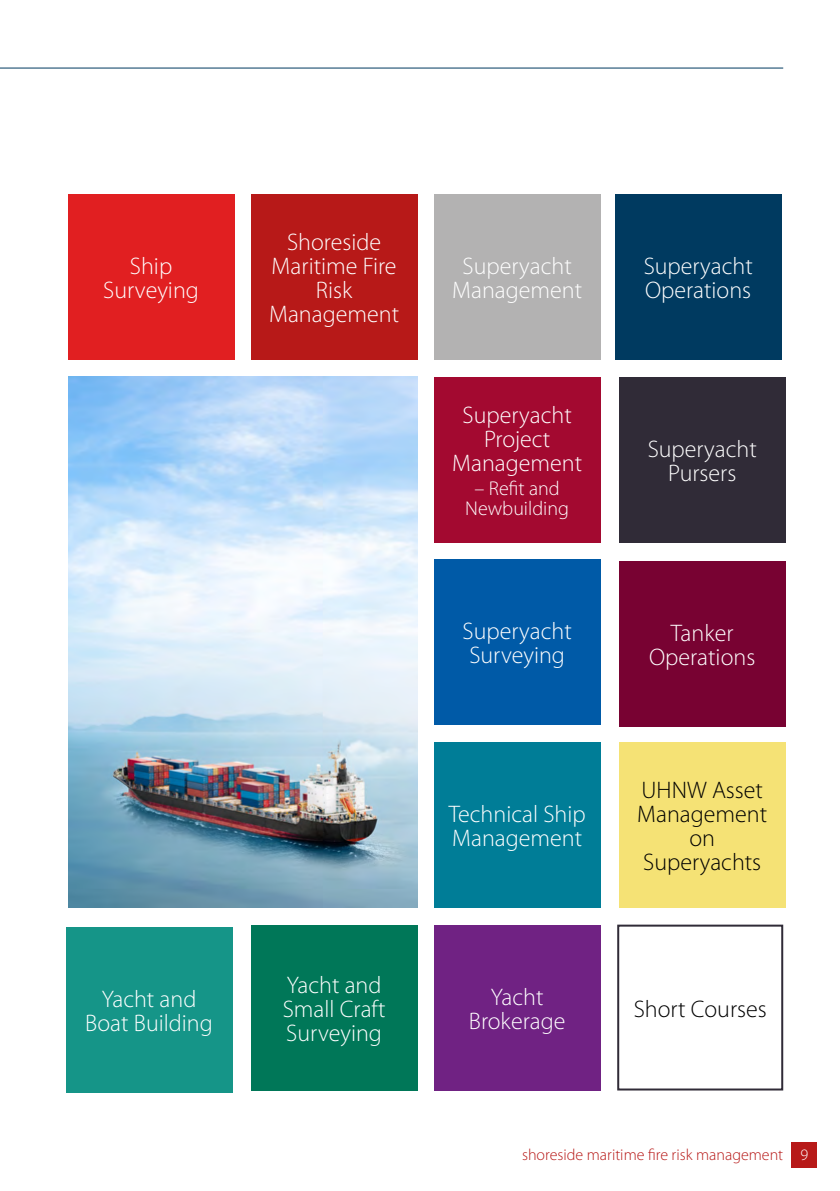
<style>
.page{position:relative;width:840px;height:1191px;background:#fff}
.page>*{position:absolute;margin:0;border:0;box-sizing:border-box;transform-origin:0 0}
.t1{font:300 24px/24px "Myriad Pro";color:#fff;text-align:center}
.t2{font:300 24px/24px "Myriad Pro";color:#000;text-align:center}
.t3{font:300 20px/20px "Myriad Pro";color:#fff;text-align:center}
.t4{font:300 16px "Myriad Pro";color:#b71918}
.s1{color:#fff}
</style>
<div class="page">
<img style="left:68px;top:377px;width:349px;height:531px">
<div style="left:66px;top:926px;width:166px;height:166px;background:#159588"></div>
<div style="left:619px;top:742px;width:165px;height:166px;background:#f5e275"></div>
<div style="left:434px;top:559px;width:166px;height:166px;background:#005aa7"></div>
<div style="left:434px;top:742px;width:166px;height:166px;background:#007d97"></div>
<div style="left:619px;top:561px;width:165px;height:166px;background:#780232"></div>
<div style="left:434px;top:194px;width:166px;height:166px;background:#b3b2b2"></div>
<div style="left:68px;top:194px;width:166px;height:166px;background:#e11f21"></div>
<div style="left:615px;top:194px;width:165px;height:166px;background:#003a60"></div>
<div style="left:434px;top:377px;width:166px;height:165px;background:#a30930"></div>
<div style="left:434px;top:924px;width:166px;height:166px;background:#702283"></div>
<div style="left:251px;top:924px;width:166px;height:166px;background:#007758"></div>
<div style="left:619px;top:377px;width:165px;height:165px;background:#302b37"></div>
<div style="left:617px;top:924px;width:165px;height:166px;border:2px solid #302b37"></div>
<div style="left:251px;top:194px;width:166px;height:166px;background:#b71918"></div>
<div style="left:791px;top:1142px;width:25px;height:26px;background:#b71918"></div>
<hr style="left:0;top:68px;width:782px;height:1px;background:#003a60">
<p class="t1" style="left:269px;top:230px;width:131px">Shoreside<br>Maritime Fire<br>Risk<br>Management</p>
<p class="t1" style="left:103px;top:254px;width:97px">Ship<br>Surveying</p>
<p class="t1" style="left:643px;top:254px;width:111px;text-align:left">Superyacht<br>Operations</p>
<p class="t1" style="left:452px;top:254px;width:131px">Superyacht<br>Management</p>
<p class="t1" style="left:85px;top:986px;width:129px">Yacht and<br>Boat Building</p>
<p class="t1" style="left:282px;top:972px;width:104px;text-align:left">Yacht and<br>Small Craft<br>Surveying</p>
<p class="t1" style="left:452px;top:402px;width:131px">Superyacht<br>Project<br>Management</p>
<p class="t3" style="left:465px;top:478px;width:105px">– Refit and<br>Newbuilding</p>
<p class="t1" style="left:462px;top:619px;width:111px;text-align:left">Superyacht<br>Surveying</p>
<p class="t1" style="left:448px;top:801px;width:138px;text-align:left">Technical Ship<br>Management</p>
<p class="t1" style="left:468px;top:984px;width:98px">Yacht<br>Brokerage</p>
<p class="t1" style="left:647px;top:436px;width:111px">Superyacht<br>Pursers</p>
<p class="t1" style="left:648px;top:621px;width:107px">Tanker<br>Operations</p>
<p class="t2" style="left:637px;top:777px;width:131px">UHNW Asset<br>Management on<br>Superyachts</p>
<p class="t2" style="left:633px;top:996px;width:134px">Short Courses</p>
<p class="t4" style="left:522px;top:1145px;width:287px">shoreside maritime fire risk management <span class="s1">9</span></p>
</div>
